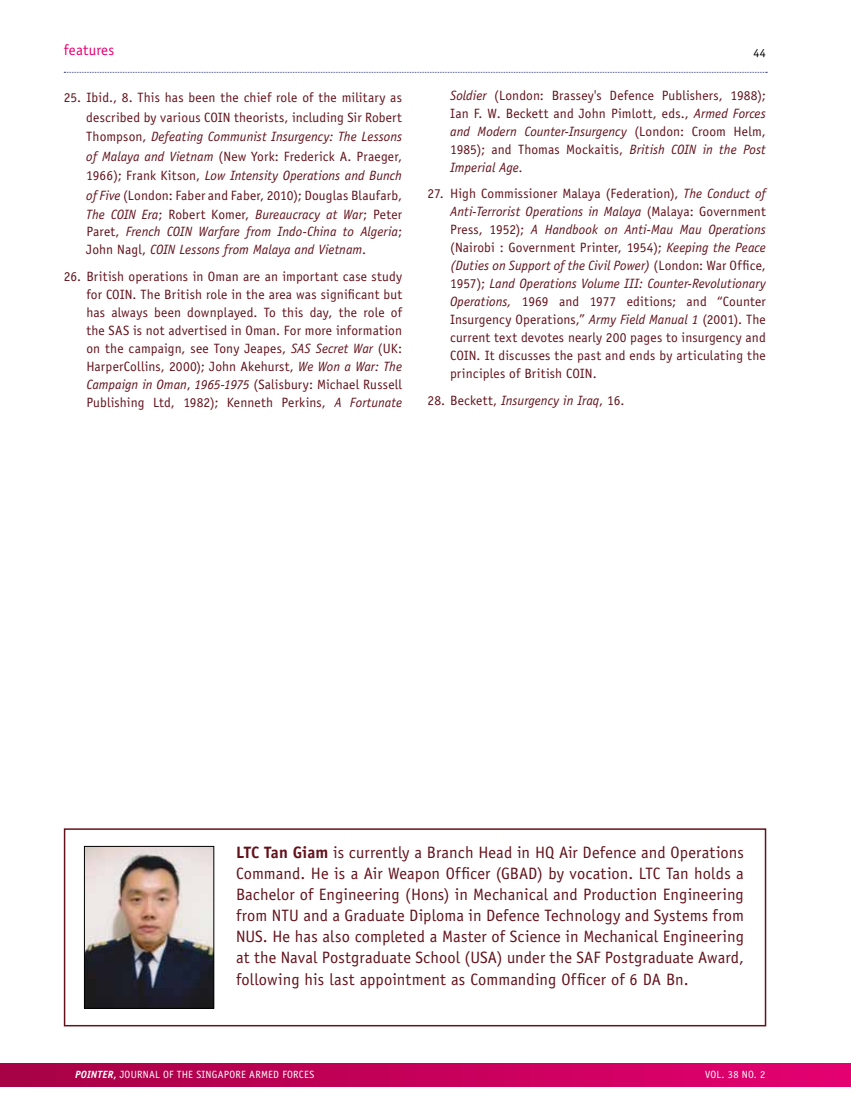
<style>
.page{position:relative;width:851px;height:1106px;background:#fff}
.page>*{position:absolute;margin:0;border:0;box-sizing:border-box;transform-origin:0 0}
.t1{font:16.5px/21px "Officina Sans Std";letter-spacing:.01em;color:#63121b;text-align:justify}
.t2{font:15px "Officina Sans Std";letter-spacing:.015em;color:#e60071}
.t3{font:13.5px/18px "Officina Sans Std";letter-spacing:.015em;color:#63121b;text-align:justify}
.t4{font:italic 13.5px/18px "Officina Sans Std";letter-spacing:.005em;color:#63121b}
.t5{font:12px "Officina Sans Std";color:#000}
.t6{font:10.5px "Officina Sans Std";letter-spacing:.02em;color:#fff}
.s1{font-style:italic}
.s2{font-style:normal}
.s3{font-weight:700}
.s4{font-weight:700;font-style:italic}
</style>
<div class="page">
<div style="left:0;top:1063px;width:850px;height:23px;background:linear-gradient(to right,#a60144,#e50071)"></div>
<svg style="left:64px;top:72px;width:703px;height:1px"></svg>
<div style="left:64px;top:828px;width:702px;height:198px;border:2px solid #63121b"></div>
<img style="left:86px;top:848px;width:126px;height:158px">
<div style="left:84px;top:846px;width:130px;height:162px;border:1px solid #000"></div>
<p class="t2" style="left:64px;top:41px;width:52px">features</p>
<p class="t5" style="left:753px;top:46px;width:14px">44</p>
<p class="t3" style="left:86px;top:88px;width:317px;line-height:19.5px;text-indent:-22px">25. Ibid., 8. This has been the chief role of the military as described by various COIN</p>
<p class="t3" style="left:450px;top:86px;width:317px"><span class="s1">Soldier</span> (London: Brassey's Defence Publishers, 1988); Ian F. W. Beckett and John Pimlott, eds., <span class="s1">Armed Forces and Modern Counter-Insurgency</span> (London: Croom H elm, 1985); and Thomas Mockaitis, <span class="s1">British COIN in the Post Imperial Age.</span></p>
<p class="t3" style="left:450px;top:185px;width:317px;text-indent:-22px">27. High Commissioner Malaya (Federation), <span class="s1">The Conduct of Anti-Terrorist Operations in Malaya</span> (Malaya: Government Press, 1952); <span class="s1">A Handbook on Anti-Mau Mau Operations </span>(N airobi : Government Printer, 1954); <span class="s1">Keeping the Peace (Duties on Support of the Civil Power)</span> (London: War Office, 1957); <span class="s1">Land Operations Volume III: Counter-Revolutionary Operations,</span> 1969 and 1977 editions; and “Counter Insurgency Operations,” <span class="s1">Army Field Manual 1</span> (2001). The current text devotes nearly 200 pages to insurgency and COIN</p>
<p class="t3" style="left:86px;top:107px;width:317px;line-height:19.5px;text-indent:148px">theorists, including Sir Robert Thompson, <span class="s1">Defeating Communist Insurgency: The Lessons of Malaya and Vietnam</span> (N ew York: Frederick A. Praeger, 1966); Frank Kitson, <span class="s1">Low Intensity Operations and Bunch of Five</span> (London: Faber and Faber, 2010); Douglas Blaufarb, <span class="s1">The COIN Era</span>; Robert Komer, <span class="s1">Bureaucracy at War</span>; Peter</p>
<p class="t4" style="left:86px;top:223px;width:317px"><span class="s2">Paret,</span> French COIN Warfare from Indo-China to Algeria<span class="s2">;<br>John N agl,</span> COIN Lessons from Malaya and Vietnam<span class="s2">.</span></p>
<p class="t3" style="left:86px;top:267px;width:317px;text-indent:-23px">26. British operations in Oman are an important case study for COIN</p>
<p class="t3" style="left:86px;top:285px;width:317px;text-indent:46px">. The British role in the area was significant but has always been downplayed. To this day, the role of the SAS</p>
<p class="t3" style="left:86px;top:321px;width:317px;text-indent:47px">is not advertised in Oman. For more information on the campaign, see Tony Jeapes, <span class="s1">SAS Secret War</span> (UK:<br>H arperCollins, 2000); John Akehurst, <span class="s1">We Won a War: The Campaign in Oman</span>, <span class="s1">1965-1975</span> (Salisbury: Michael Russell Publishing Ltd, 1982); Kenneth Perkins, <span class="s1">A Fortunate</span></p>
<p class="t3" style="left:450px;top:347px;width:317px;text-indent:27px">. It discusses the past and ends by articulating the principles of British COIN</p>
<p class="t3" style="left:592px;top:365px;width:5px">.</p>
<p class="t4" style="left:427px;top:391px;width:198px"><span class="s2">28. Beckett,</span> Insurgency in Iraq<span class="s2">, 16.</span></p>
<p class="t1" style="left:236px;top:842px;width:509px"><span class="s3">LTC Tan Giam</span> is currently a Branch H ead in H Q Air Defence and Operations<br>Command. H e is a Air Weapon Officer (GBAD) by vocation. LTC</p>
<p class="t1" style="left:236px;top:863px;width:509px;text-indent:430px">Tan holds a Bachelor of Engineering (Hons) in Mechanical and Production Engineering from NTU</p>
<p class="t1" style="left:236px;top:905px;width:509px;text-indent:67px">and a Graduate Diploma in Defence Technology and Systems from NUS. He has also completed a Master of Science in Mechanical Engineering at the Naval Postgraduate School (USA) under the SAF Postgraduate Award, following his last appointment as Commanding Officer of 6 DA Bn.</p>
<p class="t6" style="left:75px;top:1068px;width:240px"><span class="s4">POINTER</span><span class="s3">,</span> Journal of the singapore armed forces</p>
<p class="t6" style="left:705px;top:1068px;width:62px">Vol. 38 No. 2</p>
</div>
